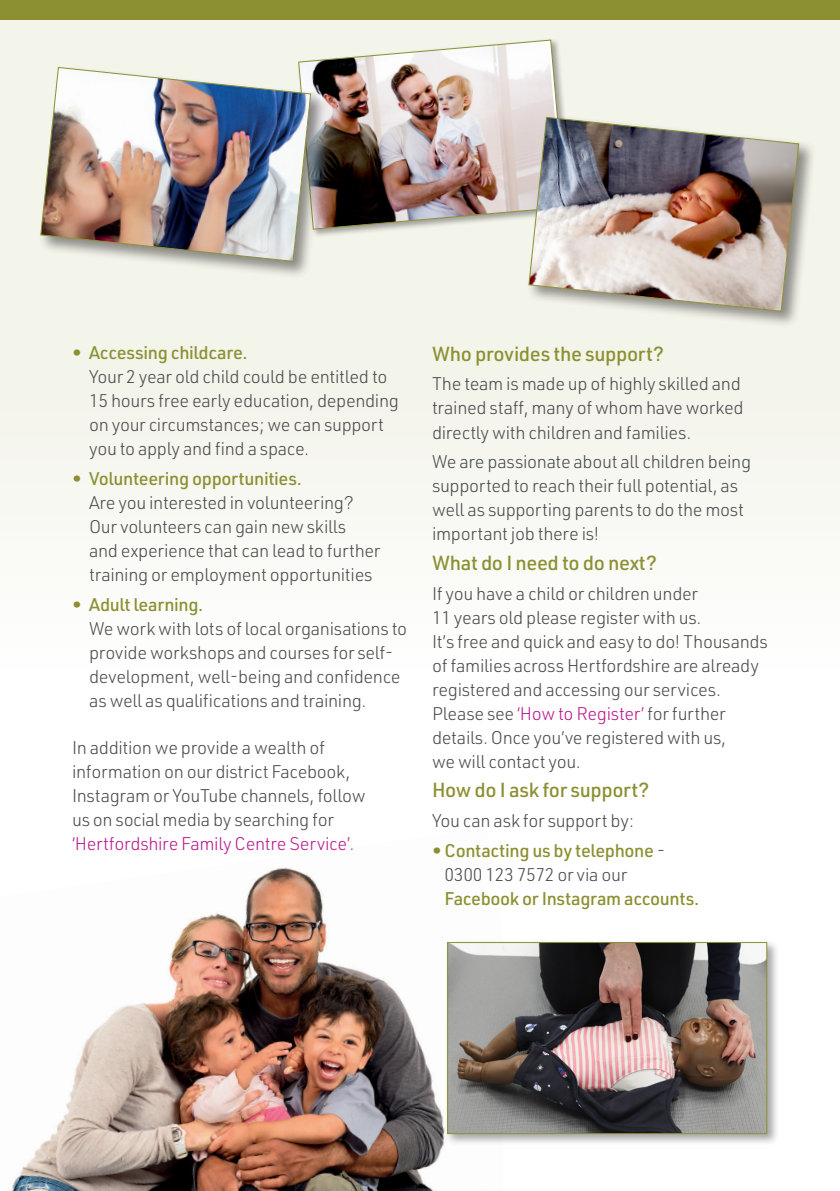
<style>
.page{position:relative;width:840px;height:1191px;background:#fff}
.page>*{position:absolute;margin:0;border:0;box-sizing:border-box;transform-origin:0 0}
.t1{font:500 20px "URWDIN";letter-spacing:-.02em;color:#8c9032}
.t2{font:300 18px/24px "URWDIN";letter-spacing:-.02em;color:#4b4d4e}
.t3{font:500 18px/24px "URWDIN";letter-spacing:-.02em;color:#8c9032}
.s1{font-weight:500;color:#8c9032}
.s2{color:#bb1b8d}
.s3{font-weight:300;color:#4b4d4e}
</style>
<div class="page">
<div style="left:0;top:1px;width:839px;height:766px;background:linear-gradient(to right,#f8f8f3,#f8f9f3)"></div>
<img style="left:11px;top:867px;width:433px;height:324px">
<div style="left:0;top:0;width:839px;height:20px;background:#8c9032"></div>
<div style="left:297px;top:38px;width:277px;height:200px;background:#231f20;opacity:.4"></div>
<img style="left:297px;top:39px;width:269px;height:191px">
<div style="left:444px;top:939px;width:335px;height:207px;background:#231f20;opacity:.4"></div>
<img style="left:449px;top:944px;width:315px;height:188px">
<div style="left:447px;top:942px;width:319px;height:192px;border:1px solid #8c9032"></div>
<div style="left:38px;top:64px;width:290px;height:215px;background:#231f20;opacity:.5"></div>
<img style="left:40px;top:66px;width:271px;height:196px">
<div style="left:525px;top:114px;width:290px;height:215px;background:#231f20;opacity:.5"></div>
<img style="left:527px;top:116px;width:272px;height:196px">
<p class="t2" style="left:89px;top:340px;width:311px;text-indent:-17px"><span class="s1">• Accessing childcare.<br></span>Your 2 year old child could be entitled to 15 hours free early education, depending on your circumstances; we can support you to apply and find a space.</p>
<p class="t2" style="left:89px;top:466px;width:293px;text-indent:-17px"><span class="s1">• Volunteering opportunities.<br></span>Are you interested in volunteering?<br>Our volunteers can gain new skills<br>and experience that can lead to further training or employment opportunities</p>
<p class="t2" style="left:89px;top:592px;width:319px;text-indent:-17px"><span class="s1">• Adult learning.<br></span>We work with lots of local organisations to provide workshops and courses for self&shy;development, well-being and confidence as well as qualifications and training.</p>
<p class="t2" style="left:72px;top:734px;width:295px">In addition we provide a wealth of information on our district Facebook, Instagram or YouTube channels, follow us on social media by searching for <span class="s2">‘Hertfordshire Family Centre Service’.</span></p>
<p class="t1" style="left:432px;top:340px;width:233px">Who provides the support?</p>
<p class="t2" style="left:432px;top:371px;width:313px">The team is made up of highly skilled and trained staff, many of whom have worked directly with children and families.</p>
<p class="t2" style="left:432px;top:449px;width:320px">We are passionate about all children being supported to reach their full potential, as well as supporting parents to do the most important job there is!</p>
<p class="t1" style="left:432px;top:549px;width:226px">What do I need to do next?</p>
<p class="t2" style="left:432px;top:580px;width:337px">If you have a child or children under<br>11 years old please register with us.<br>It’s free and quick and easy to do! Thousands of families across Hertfordshire are already registered and accessing our services.<br>Please see <span class="s2">‘How to Register’</span> for further details. Once you’ve registered with us,<br>we will contact you.</p>
<p class="t1" style="left:432px;top:777px;width:219px">How do I ask for support?</p>
<p class="t2" style="left:432px;top:808px;width:203px">You can ask for support by:</p>
<p class="t3" style="left:444px;top:837px;width:256px;text-indent:-13px">• Contacting us by telephone <span class="s3">-<br>0300 123 7572 or via our<br></span>Facebook or Instagram accounts.</p>
</div>
